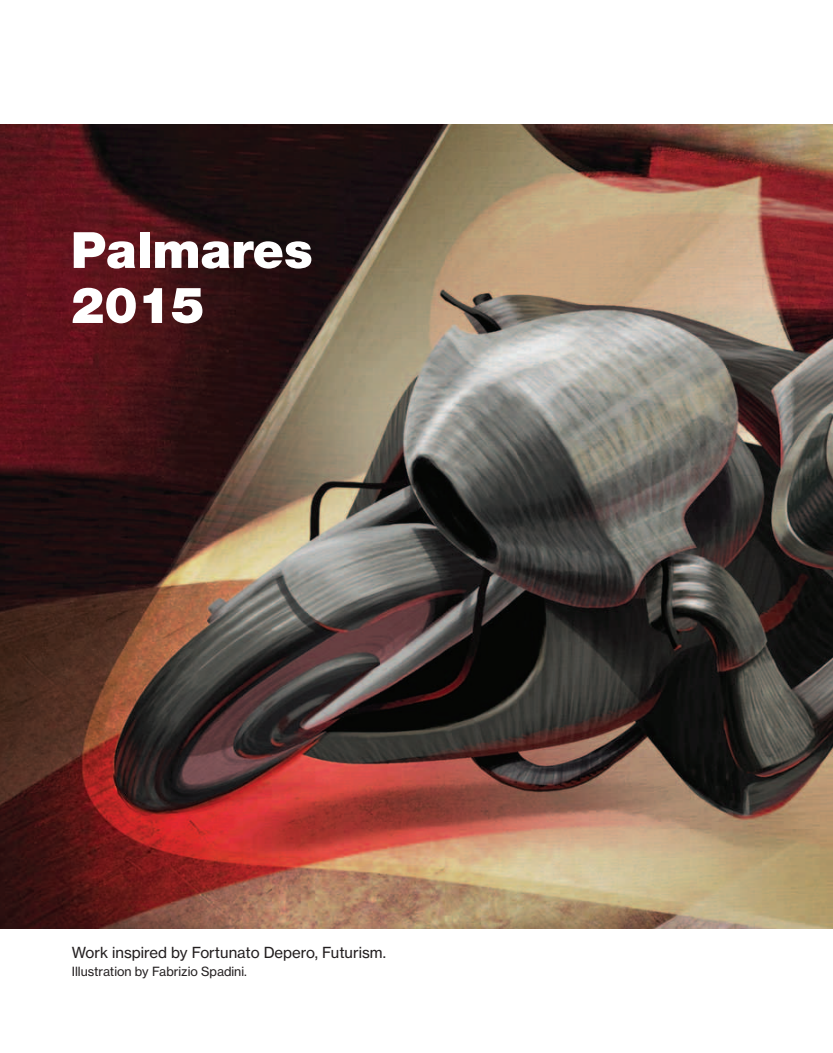
<style>
.page{position:relative;width:833px;height:1053px;background:#fff}
.page>*{position:absolute;margin:0;border:0;box-sizing:border-box;transform-origin:0 0}
.t1{font:900 50px/55px "Helvetica Neue LT Std";color:#fff}
.t2{font:15px "BW Haas Text 55 Roman";color:#231f20}
.t3{font:12.5px "BW Haas Text 55 Roman";color:#231f20}
</style>
<div class="page">
<img style="left:0;top:124px;width:833px;height:804px">
<h1 class="t1" style="left:71px;top:222px;width:243px">Palmares<br>2015</h1>
<p class="t2" style="left:72px;top:943px;width:316px">Work inspired by Fortunato Depero, Futurism.</p>
<p class="t3" style="left:72px;top:963px;width:177px">Illustration by Fabrizio Spadini.</p>
</div>
